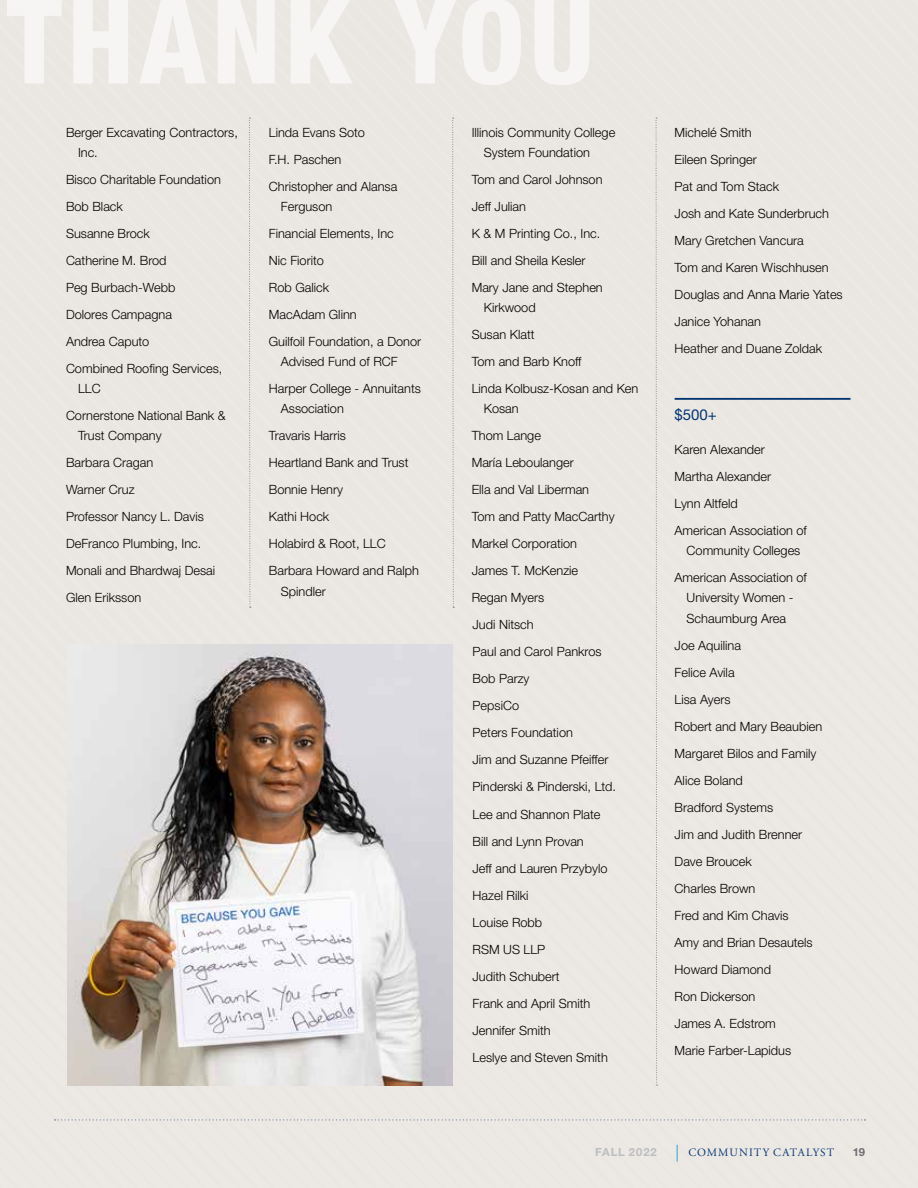
<style>
.page{position:relative;width:918px;height:1188px;background:#fff}
.page>*{position:absolute;margin:0;border:0;box-sizing:border-box;transform-origin:0 0}
.t1{font:15px "Helvetica Neue LT Std";color:#043673}
.t2{font:300 12.75px/27px "Helvetica Neue LT Std";color:#000}
.t3{font:11.25px "Adobe Garamond Pro";letter-spacing:.095em;color:#043673}
.t4{font:700 11.25px "Helvetica Neue LT Std";letter-spacing:.075em;color:#bcbec0}
.t5{font:700 11.25px "Helvetica Neue LT Std";color:#6d6e71}
</style>
<div class="page">
<div style="left:1px;top:0;width:917px;height:1188px;background:#eae6e1"></div>
<svg style="left:0;top:0;width:1px;height:1188px"></svg>
<svg style="left:249px;top:118px;width:2px;height:490px"></svg>
<svg style="left:452px;top:118px;width:2px;height:490px"></svg>
<svg style="left:655px;top:118px;width:3px;height:968px;background:#e0dbd5"></svg>
<svg style="left:677px;top:1145px;width:1px;height:17px"></svg>
<svg style="left:55px;top:1119px;width:811px;height:1px"></svg>
<hr style="left:675px;top:398px;width:175px;height:2px;background:#043673">
<img style="left:68px;top:645px;width:384px;height:440px">
<p class="t2" style="left:78px;top:122px;width:161px;line-height:20.2px;text-indent:-12px">Berger Excavating Contractors,<br>Inc.</p>
<p class="t2" style="left:66px;top:165px;width:158px">Bisco Charitable Foundation<br>Bob Black<br>Susanne Brock<br>Catherine M. Brod<br>Peg Burbach-Webb<br>Dolores Campagna<br>Andrea Caputo<br>Combined Roofing Services,</p>
<p class="t2" style="left:66px;top:375px;width:161px;text-indent:12px">LLC<br>Cornerstone National Bank &amp;</p>
<p class="t2" style="left:66px;top:422px;width:151px;text-indent:12px">Trust Company<br>Barbara Cragan<br>Warner Cruz<br>Professor Nancy L. Davis<br>DeFranco Plumbing, Inc.<br>Monali and Bhardwaj Desai<br>Glen Eriksson</p>
<p class="t2" style="left:269px;top:118px;width:130px">Linda Evans Soto<br>F.H. Paschen<br>Christopher and Alansa</p>
<p class="t2" style="left:269px;top:193px;width:154px;text-indent:12px">Ferguson<br>Financial Elements, Inc<br>Nic Fiorito<br>Rob Galick<br>MacAdam Glinn<br>Guilfoil Foundation, a Donor</p>
<p class="t2" style="left:269px;top:348px;width:154px;text-indent:12px">Advised Fund of RCF<br>Harper College - Annuitants</p>
<p class="t2" style="left:269px;top:395px;width:152px;text-indent:12px">Association<br>Travaris Harris<br>Heartland Bank and Trust<br>Bonnie Henry<br>Kathi Hock<br>Holabird &amp; Root, LLC<br>Barbara Howard and Ralph</p>
<p class="t2" style="left:281px;top:577px;width:46px">Spindler</p>
<p class="t2" style="left:484px;top:122px;width:133px;line-height:20.2px;text-indent:-12px">Illinois Community College<br>System Foundation</p>
<p class="t2" style="left:472px;top:166px;width:133px">Tom and Carol Johnson<br>Jeff Julian<br>K &amp; M Printing Co., Inc.<br>Bill and Sheila Kesler<br>Mary Jane and Stephen</p>
<p class="t2" style="left:472px;top:294px;width:168px;text-indent:12px">Kirkwood<br>Susan Klatt<br>Tom and Barb Knoff<br>Linda Kolbusz-Kosan and Ken</p>
<p class="t2" style="left:472px;top:395px;width:146px;text-indent:12px">Kosan<br>Thom Lange<br>María Leboulanger<br>Ella and Val Liberman<br>Tom and Patty MacCarthy<br>Markel Corporation<br>James T. McKenzie<br>Regan Myers<br>Judi Nitsch<br>Paul and Carol Pankros<br>Bob Parzy<br>PepsiCo<br>Peters Foundation<br>Jim and Suzanne Pfeiffer<br>Pinderski &amp; Pinderski, Ltd.<br>Lee and Shannon Plate<br>Bill and Lynn Provan<br>Jeff and Lauren Przybylo<br>Hazel Rilki<br>Louise Robb<br>RSM US LLP<br>Judith Schubert<br>Frank and April Smith<br>Jennifer Smith<br>Leslye and Steven Smith</p>
<p class="t2" style="left:675px;top:118px;width:170px">Michelé Smith<br>Eileen Springer<br>Pat and Tom Stack<br>Josh and Kate Sunderbruch<br>Mary Gretchen Vancura<br>Tom and Karen Wischhusen<br>Douglas and Anna Marie Yates<br>Janice Yohanan<br>Heather and Duane Zoldak</p>
<p class="t1" style="left:675px;top:406px;width:44px">$500+</p>
<p class="t2" style="left:675px;top:435px;width:134px">Karen Alexander<br>Martha Alexander<br>Lynn Altfeld<br>American Association of</p>
<p class="t2" style="left:675px;top:537px;width:134px;text-align:center">Community Colleges<br>American Association of</p>
<p class="t2" style="left:687px;top:587px;width:108px;line-height:20.2px">University Women -<br>Schaumburg Area</p>
<p class="t2" style="left:675px;top:631px;width:149px">Joe Aquilina<br>Felice Avila<br>Lisa Ayers<br>Robert and Mary Beaubien<br>Margaret Bilos and Family<br>Alice Boland<br>Bradford Systems<br>Jim and Judith Brenner<br>Dave Broucek<br>Charles Brown<br>Fred and Kim Chavis<br>Amy and Brian Desautels<br>Howard Diamond<br>Ron Dickerson<br>James A. Edstrom<br>Marie Farber-Lapidus</p>
<p class="t4" style="left:595px;top:1145px;width:63px">FALL 2022</p>
<p class="t3" style="left:688px;top:1146px;width:147px">COMMUNITY CATALYST</p>
<p class="t5" style="left:853px;top:1145px;width:14px">19</p>
</div>
